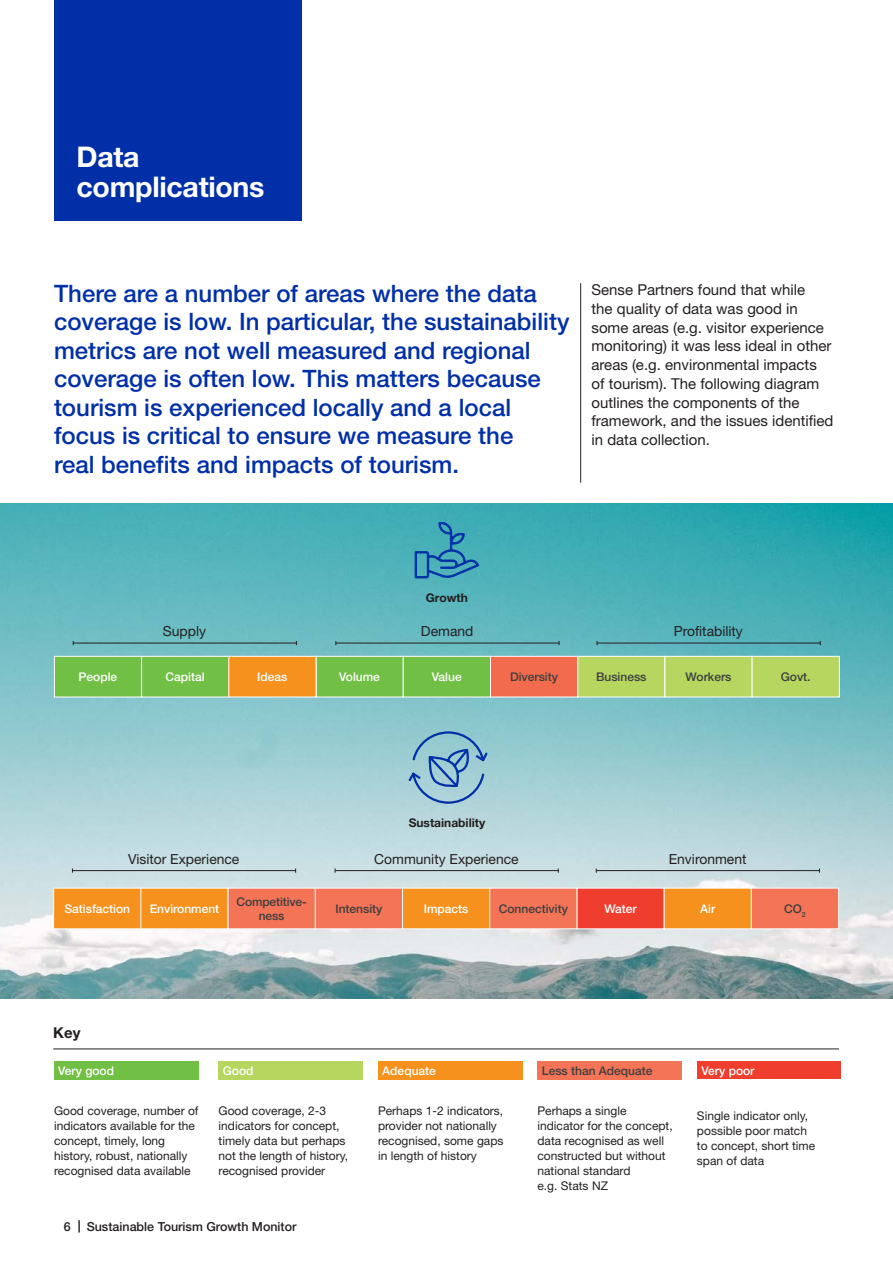
<style>
.page{position:relative;width:893px;height:1263px;background:#fff}
.page>*{position:absolute;margin:0;border:0;box-sizing:border-box;transform-origin:0 0}
.t1{font:700 28.5px/30px "Helvetica Neue";letter-spacing:-.01em;color:#fff}
.t2{font:500 24px/28.5px "Helvetica Neue";color:#002fa7}
.t3{font:15px/18.8px "Helvetica Neue";color:#231f20}
.t4{font:700 15px "Helvetica Neue";color:#231f20}
.t5{font:13.8px "Helvetica Neue";color:#231f20}
.t6{font:500 12.45px "Helvetica Neue";color:#231f20}
.t7{font:12px/15px "Helvetica Neue";color:#231f20}
.t8{font:500 12px "Helvetica Neue";color:#fff}
.t9{font:500 12px/13.5px "Helvetica Neue";color:#3e3e3f;text-align:center}
.t10{font:700 12px "Helvetica Neue";color:#231f20}
</style>
<div class="page">
<img style="left:0;top:503px;width:893px;height:495px">
<svg style="left:78px;top:1220px;width:2px;height:12px"></svg>
<div style="left:54px;top:656px;width:88px;height:41px;background:#71bf44"></div>
<div style="left:54px;top:656px;width:88px;height:41px;border:1px solid #fff"></div>
<div style="left:316px;top:656px;width:87px;height:41px;background:#71bf44"></div>
<div style="left:316px;top:656px;width:88px;height:41px;border:1px solid #fff"></div>
<div style="left:578px;top:656px;width:87px;height:41px;background:#b6d65f"></div>
<div style="left:577px;top:656px;width:88px;height:41px;border:1px solid #fff"></div>
<div style="left:142px;top:656px;width:87px;height:41px;background:#71bf44"></div>
<div style="left:141px;top:656px;width:88px;height:41px;border:1px solid #fff"></div>
<div style="left:403px;top:656px;width:87px;height:41px;background:#71bf44"></div>
<div style="left:403px;top:656px;width:88px;height:41px;border:1px solid #fff"></div>
<div style="left:665px;top:656px;width:87px;height:41px;background:#b6d65f"></div>
<div style="left:664px;top:656px;width:88px;height:41px;border:1px solid #fff"></div>
<div style="left:229px;top:656px;width:87px;height:41px;background:#f6911e"></div>
<div style="left:228px;top:656px;width:88px;height:41px;border:1px solid #fff"></div>
<div style="left:490px;top:656px;width:88px;height:41px;background:#f26b4d"></div>
<div style="left:490px;top:656px;width:88px;height:41px;border:1px solid #fff"></div>
<div style="left:752px;top:656px;width:87px;height:41px;background:#b6d65f"></div>
<div style="left:752px;top:656px;width:88px;height:41px;border:1px solid #fff"></div>
<hr style="left:73px;top:643px;width:223px;height:1px;background:#231f20">
<hr style="left:336px;top:643px;width:223px;height:1px;background:#231f20">
<hr style="left:597px;top:643px;width:223px;height:1px;background:#231f20">
<hr style="left:72px;top:870px;width:224px;height:1px;background:#231f20">
<hr style="left:335px;top:870px;width:223px;height:1px;background:#231f20">
<hr style="left:596px;top:870px;width:223px;height:1px;background:#231f20">
<div style="left:54px;top:888px;width:87px;height:41px;background:#f6911e"></div>
<div style="left:315px;top:888px;width:87px;height:41px;background:#f37456"></div>
<div style="left:315px;top:888px;width:88px;height:41px;border:1px solid #fff"></div>
<div style="left:577px;top:888px;width:87px;height:41px;background:#ef3e2e"></div>
<div style="left:141px;top:888px;width:87px;height:41px;background:#f6911e"></div>
<div style="left:402px;top:888px;width:88px;height:41px;background:#f6911e"></div>
<div style="left:664px;top:888px;width:87px;height:41px;background:#f6911e"></div>
<div style="left:228px;top:888px;width:87px;height:41px;background:#f37456"></div>
<div style="left:228px;top:888px;width:88px;height:41px;border:1px solid #fff"></div>
<div style="left:490px;top:888px;width:87px;height:41px;background:#f37456"></div>
<div style="left:489px;top:888px;width:88px;height:41px;border:1px solid #fff"></div>
<div style="left:751px;top:888px;width:88px;height:41px;background:#f37456"></div>
<div style="left:751px;top:888px;width:88px;height:41px;border:1px solid #fff"></div>
<div style="left:54px;top:0;width:248px;height:221px;background:#002fa7"></div>
<svg style="left:414px;top:521px;width:66px;height:58px;background:#3996b4"></svg>
<div style="left:378px;top:1061px;width:145px;height:18px;background:#f6911e"></div>
<div style="left:54px;top:1061px;width:145px;height:18px;background:#71bf44"></div>
<div style="left:537px;top:1061px;width:145px;height:18px;background:#f37456"></div>
<div style="left:219px;top:1061px;width:144px;height:18px;background:#b6d65f"></div>
<div style="left:697px;top:1061px;width:144px;height:18px;background:#ef3e2e"></div>
<hr style="left:53px;top:1049px;width:786px;height:1px;background:#231f20">
<hr style="left:580px;top:283px;width:1px;height:200px;background:#231f20">
<svg style="left:407px;top:730px;width:82px;height:75px;background:#87b5cc"></svg>
<h1 class="t1" style="left:77px;top:141px;width:190px">Data complications</h1>
<p class="t2" style="left:54px;top:279px;width:517px">There are a number of areas where the data coverage is low. In particular, the sustainability metrics are not well measured and regional coverage is often low. This matters because tourism is experienced locally and a local focus is critical to ensure we measure the<br>real benefits and impacts of tourism.</p>
<p class="t3" style="left:591px;top:280px;width:243px">Sense Partners found that while<br>the quality of data was good in some areas (e.g. visitor experience monitoring) it was less ideal in other areas (e.g. environmental impacts of tourism). The following diagram outlines the components of the framework, and the issues identified in data collection.</p>
<p class="t10" style="left:426px;top:590px;width:44px">Growth</p>
<p class="t5" style="left:163px;top:622px;width:45px">Supply</p>
<p class="t5" style="left:421px;top:622px;width:54px">Demand</p>
<p class="t5" style="left:674px;top:622px;width:71px">Profitability</p>
<p class="t8" style="left:79px;top:670px;width:40px">People</p>
<p class="t8" style="left:166px;top:670px;width:41px">Capital</p>
<p class="t8" style="left:257px;top:670px;width:32px">Ideas</p>
<p class="t8" style="left:339px;top:670px;width:42px">Volume</p>
<p class="t8" style="left:432px;top:670px;width:31px">Value</p>
<p class="t9" style="left:510px;top:670px;width:50px">Diversity</p>
<p class="t9" style="left:596px;top:670px;width:52px">Business</p>
<p class="t9" style="left:685px;top:670px;width:48px">Workers</p>
<p class="t9" style="left:781px;top:670px;width:31px">Govt.</p>
<p class="t10" style="left:409px;top:815px;width:78px">Sustainability</p>
<p class="t5" style="left:128px;top:851px;width:113px">Visitor Experience</p>
<p class="t5" style="left:374px;top:851px;width:146px">Community Experience</p>
<p class="t5" style="left:669px;top:851px;width:79px">Environment</p>
<p class="t8" style="left:64px;top:902px;width:67px">Satisfaction</p>
<p class="t8" style="left:150px;top:902px;width:71px">Environment</p>
<p class="t9" style="left:335px;top:902px;width:49px">Intensity</p>
<p class="t8" style="left:424px;top:902px;width:46px">Impacts</p>
<p class="t8" style="left:604px;top:902px;width:34px">Water</p>
<p class="t8" style="left:700px;top:902px;width:17px">Air</p>
<p class="t9" style="left:237px;top:895px;width:72px">Competitive&shy;ness</p>
<p class="t9" style="left:499px;top:902px;width:71px">Connectivity</p>
<p class="t9" style="left:784px;top:902px;width:23px">CO<sub>2</sub></p>
<p class="t4" style="left:53px;top:1023px;width:29px">Key</p>
<p class="t8" style="left:58px;top:1063px;width:57px">Very good</p>
<p class="t7" style="left:54px;top:1103px;width:146px">Good coverage, number of indicators available for the concept, timely, long history, robust, nationally recognised data available</p>
<p class="t8" style="left:223px;top:1063px;width:32px">Good</p>
<p class="t7" style="left:219px;top:1103px;width:131px">Good coverage, 2-3 indicators for concept, timely data but perhaps not the length of history, recognised provider</p>
<p class="t6" style="left:64px;top:1219px;width:8px">6</p>
<p class="t6" style="left:87px;top:1219px;width:211px">Sustainable Tourism Growth Monitor</p>
<p class="t8" style="left:382px;top:1063px;width:55px">Adequate</p>
<p class="t7" style="left:378px;top:1103px;width:127px">Perhaps 1-2 indicators, provider not nationally recognised, some gaps in length of history</p>
<p class="t9" style="left:542px;top:1064px;width:112px">Less than Adequate</p>
<p class="t7" style="left:537px;top:1103px;width:137px">Perhaps a single indicator for the concept, data recognised as well constructed but without national standard<br>e.g. Stats NZ</p>
<p class="t8" style="left:702px;top:1063px;width:54px">Very poor</p>
<p class="t7" style="left:697px;top:1108px;width:120px">Single indicator only, possible poor match to concept, short time span of data</p>
</div>
